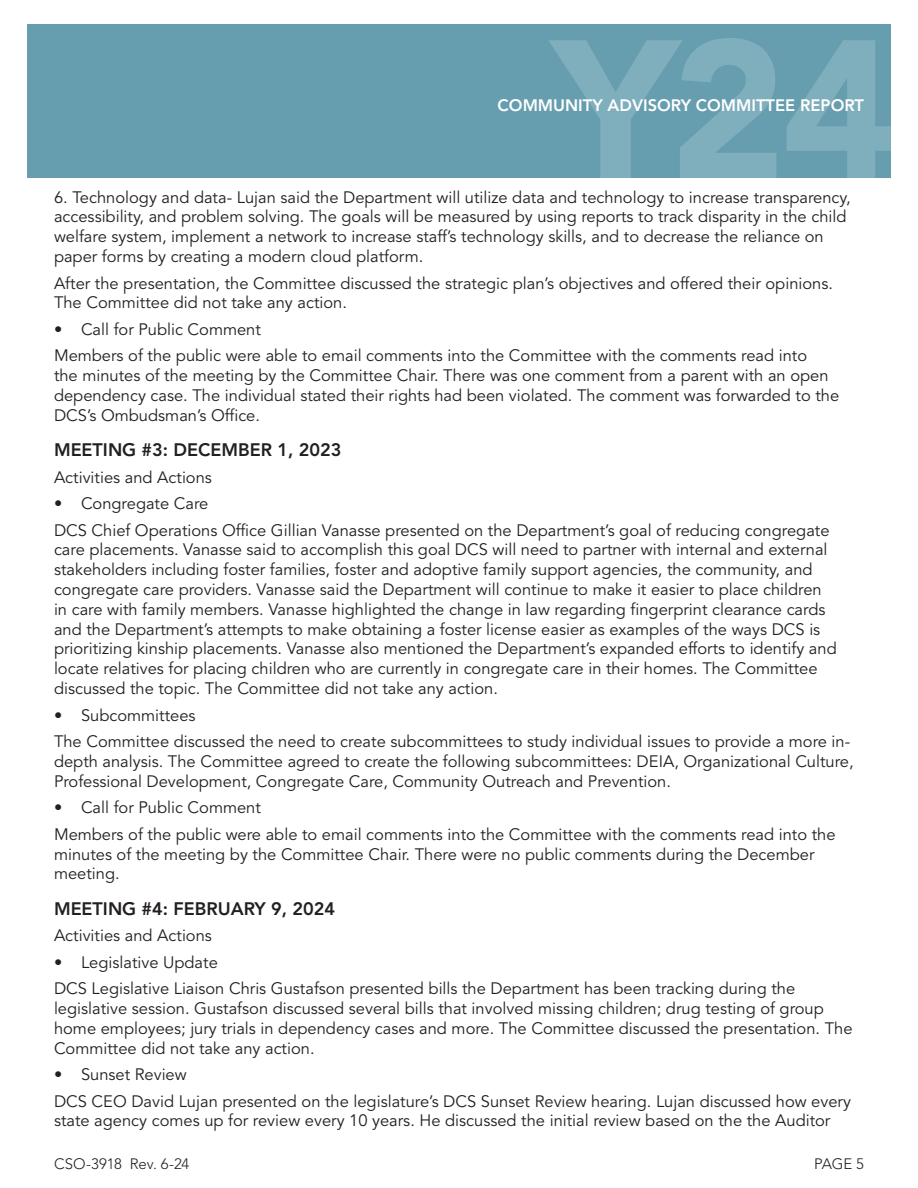
<style>
.page{position:relative;width:918px;height:1188px;background:#fff}
.page>*{position:absolute;margin:0;border:0;box-sizing:border-box;transform-origin:0 0}
.t1{font:900 195.45px "Avenir";color:#fff}
.Subhead{font:800 18px "Avenir";color:#231f20}
.body_copy{font:16.5px/19.8px "Avenir";color:#231f20}
.t2{font:800 16.5px "Avenir";color:#fff}
.t3{font:300 15px "Avenir";letter-spacing:-.005em;color:#231f20}
</style>
<div class="page">
<div style="left:27px;top:24px;width:864px;height:154px;background:#669eaf"></div>
<h1 class="t1" style="left:552px;top:-8px;width:347px">Y24</h1>
<p class="t2" style="left:498px;top:95px;width:368px">COMMUNITY ADVISORY COMMITTEE REPORT</p>
<p class="body_copy" style="left:54px;top:188px;width:798px">6. Technology and data- Lujan said the Department will utilize data and technology to increase transparency, accessibility, and problem solving. The goals will be measured by using reports to track disparity in the child welfare system, implement a network to increase staff’s technology skills, and to decrease the reliance on paper forms by creating a modern cloud platform.</p>
<p class="body_copy" style="left:54px;top:273px;width:781px">After the presentation, the Committee discussed the strategic plan’s objectives and offered their opinions.<br>The Committee did not take any action.</p>
<p class="body_copy" style="left:54px;top:320px;width:208px">• Call for Public Comment</p>
<p class="body_copy" style="left:54px;top:346px;width:787px">Members of the public were able to email comments into the Committee with the comments read into<br>the minutes of the meeting by the Committee Chair. There was one comment from a parent with an open dependency case. The individual stated their rights had been violated. The comment was forwarded to the DCS’s Ombudsman’s Office.</p>
<p class="Subhead" style="left:54px;top:439px;width:289px">MEETING #3: DECEMBER 1, 2023</p>
<p class="body_copy" style="left:54px;top:467px;width:159px">Activities and Actions</p>
<p class="body_copy" style="left:54px;top:494px;width:156px">• Congregate Care</p>
<p class="body_copy" style="left:54px;top:521px;width:784px">DCS Chief Operations Office Gillian Vanasse presented on the Department’s goal of reducing congregate care placements. Vanasse said to accomplish this goal DCS will need to partner with internal and external stakeholders including foster families, foster and adoptive family support agencies, the community, and congregate care providers. Vanasse said the Department will continue to make it easier to place children in care with family members. Vanasse highlighted the change in law regarding fingerprint clearance cards and the Department’s attempts to make obtaining a foster license easier as examples of the ways DCS is prioritizing kinship placements. Vanasse also mentioned the Department’s expanded efforts to identify and locate relatives for placing children who are currently in congregate care in their homes. The Committee discussed the topic. The Committee did not take any action.</p>
<p class="body_copy" style="left:54px;top:705px;width:143px">• Subcommittees</p>
<p class="body_copy" style="left:54px;top:732px;width:801px">The Committee discussed the need to create subcommittees to study individual issues to provide a more in&shy;depth analysis. The Committee agreed to create the following subcommittees: DEIA, Organizational Culture,<br>Professional Development, Congregate Care, Community Outreach and Prevention.</p>
<p class="body_copy" style="left:54px;top:798px;width:208px">• Call for Public Comment</p>
<p class="body_copy" style="left:54px;top:825px;width:783px">Members of the public were able to email comments into the Committee with the comments read into the minutes of the meeting by the Committee Chair. There were no public comments during the December meeting.</p>
<p class="Subhead" style="left:54px;top:898px;width:283px">MEETING #4: FEBRUARY 9, 2024</p>
<p class="body_copy" style="left:54px;top:926px;width:159px">Activities and Actions</p>
<p class="body_copy" style="left:54px;top:953px;width:165px">• Legislative Update</p>
<p class="body_copy" style="left:54px;top:979px;width:800px">DCS Legislative Liaison Chris Gustafson presented bills the Department has been tracking during the legislative session. Gustafson discussed several bills that involved missing children; drug testing of group home employees; jury trials in dependency cases and more. The Committee discussed the presentation. The Committee did not take any action.</p>
<p class="body_copy" style="left:54px;top:1065px;width:134px">• Sunset Review</p>
<p class="body_copy" style="left:54px;top:1092px;width:799px">DCS CEO David Lujan presented on the legislature’s DCS Sunset Review hearing. Lujan discussed how every state agency comes up for review every 10 years. He discussed the initial review based on the the Auditor</p>
<p class="t3" style="left:54px;top:1155px;width:137px">CSO-3918 Rev. 6-24</p>
<p class="t3" style="left:814px;top:1155px;width:51px">PAGE 5</p>
</div>
